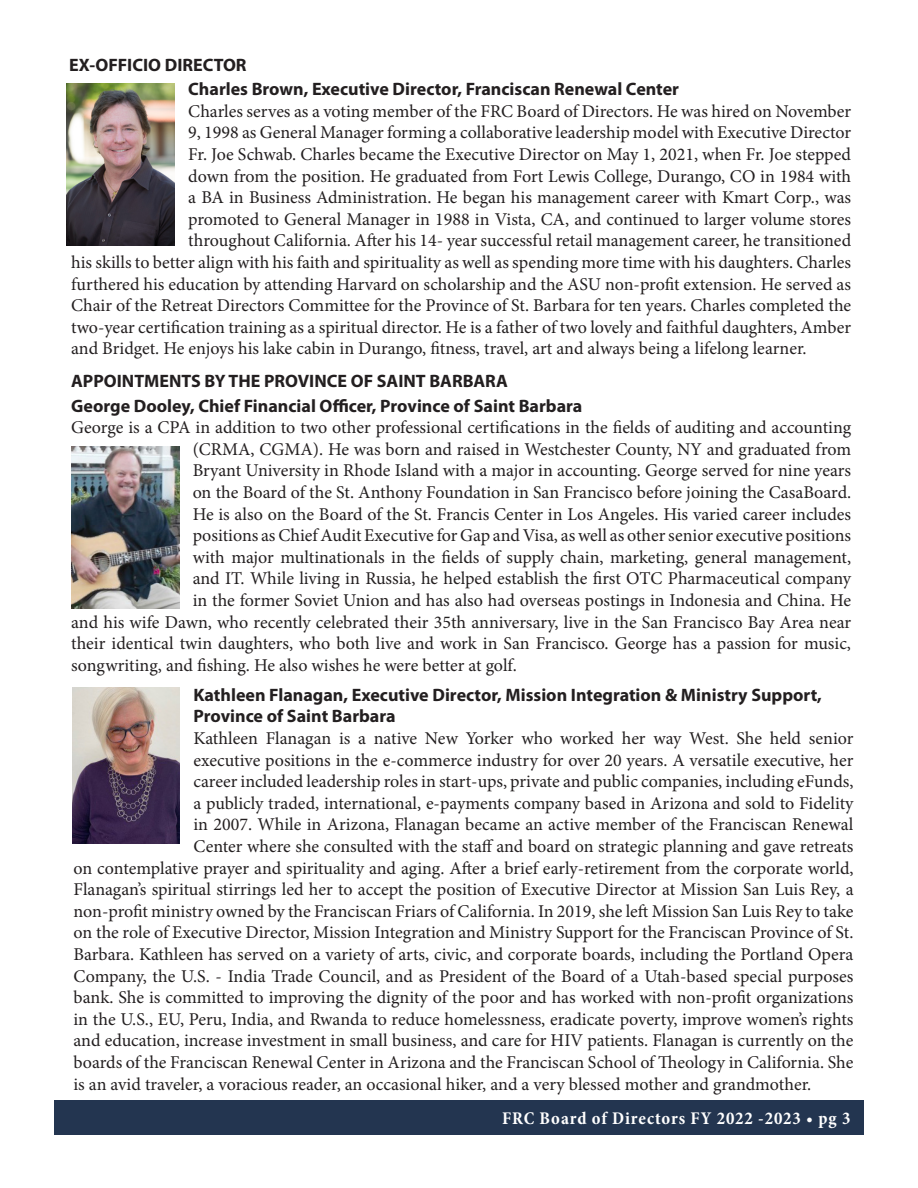
<style>
.page{position:relative;width:918px;height:1188px;background:#fff}
.page>*{position:absolute;margin:0;border:0;box-sizing:border-box;transform-origin:0 0}
.t1{font:18px "Minion Pro";color:#231f20}
.t2{font:700 18px "Myriad Pro";color:#231f20}
.t3{font:700 condensed 18px "Minion Pro";letter-spacing:.05em;color:#fff}
</style>
<div class="page">
<div style="left:54px;top:1100px;width:810px;height:34px;background:#233550"></div>
<img style="left:67px;top:83px;width:108px;height:162px">
<img style="left:71px;top:447px;width:108px;height:162px">
<img style="left:72px;top:687px;width:108px;height:156px">
<p class="t2" style="left:69px;top:53px;width:179px">EX-OFFICIO DIRECTOR</p>
<p class="t2" style="left:188px;top:77px;width:492px">Charles Brown, Executive Director, Franciscan Renewal Center</p>
<p class="t1" style="left:188px;top:99px;width:664px">Charles serves as a voting member of the FRC Board of Directors. He was hired on November</p>
<p class="t1" style="left:188px;top:121px;width:664px">9, 1998 as General Manager forming a collaborative leadership model with Executive Director</p>
<p class="t1" style="left:188px;top:142px;width:664px">Fr. Joe Schwab. Charles became the Executive Director on May 1, 2021, when Fr. Joe stepped</p>
<p class="t1" style="left:188px;top:164px;width:664px">down from the position. He graduated from Fort Lewis College, Durango, CO in 1984 with</p>
<p class="t1" style="left:188px;top:185px;width:664px">a BA in Business Administration. He began his management career with Kmart Corp., was</p>
<p class="t1" style="left:188px;top:207px;width:664px">promoted to General Manager in 1988 in Vista, CA, and continued to larger volume stores</p>
<p class="t1" style="left:188px;top:229px;width:664px">throughout California. After his 14- year successful retail management career, he transitioned</p>
<p class="t1" style="left:71px;top:250px;width:782px">his skills to better align with his faith and spirituality as well as spending more time with his daughters. Charles</p>
<p class="t1" style="left:71px;top:272px;width:781px">furthered his education by attending Harvard on scholarship and the ASU non-profit extension. He served as</p>
<p class="t1" style="left:71px;top:293px;width:782px">Chair of the Retreat Directors Committee for the Province of St. Barbara for ten years. Charles completed the</p>
<p class="t1" style="left:71px;top:315px;width:781px">two-year certification training as a spiritual director. He is a father of two lovely and faithful daughters, Amber</p>
<p class="t1" style="left:71px;top:337px;width:737px">and Bridget. He enjoys his lake cabin in Durango, fitness, travel, art and always being a lifelong learner.</p>
<p class="t2" style="left:71px;top:369px;width:438px">APPOINTMENTS BY THE PROVINCE OF SAINT BARBARA</p>
<p class="t2" style="left:71px;top:394px;width:513px">George Dooley, Chief Financial Officer, Province of Saint Barbara</p>
<p class="t1" style="left:71px;top:415px;width:782px">George is a CPA in addition to two other professional certifications in the fields of auditing and accounting</p>
<p class="t1" style="left:193px;top:437px;width:660px">(CRMA, CGMA). He was born and raised in Westchester County, NY and graduated from</p>
<p class="t1" style="left:193px;top:459px;width:660px">Bryant University in Rhode Island with a major in accounting. George served for nine years</p>
<p class="t1" style="left:193px;top:480px;width:660px">on the Board of the St. Anthony Foundation in San Francisco before joining the CasaBoard.</p>
<p class="t1" style="left:193px;top:502px;width:660px">He is also on the Board of the St. Francis Center in Los Angeles. His varied career includes</p>
<p class="t1" style="left:193px;top:523px;width:660px">positions as Chief Audit Executive for Gap and Visa, as well as other senior executive positions</p>
<p class="t1" style="left:193px;top:545px;width:660px">with major multinationals in the fields of supply chain, marketing, general management,</p>
<p class="t1" style="left:193px;top:567px;width:660px">and IT. While living in Russia, he helped establish the first OTC Pharmaceutical company</p>
<p class="t1" style="left:193px;top:588px;width:660px">in the former Soviet Union and has also had overseas postings in Indonesia and China. He</p>
<p class="t1" style="left:71px;top:610px;width:782px">and his wife Dawn, who recently celebrated their 35th anniversary, live in the San Francisco Bay Area near</p>
<p class="t1" style="left:71px;top:631px;width:781px">their identical twin daughters, who both live and work in San Francisco. George has a passion for music,</p>
<p class="t1" style="left:71px;top:653px;width:447px">songwriting, and fishing. He also wishes he were better at golf.</p>
<p class="t2" style="left:194px;top:683px;width:630px">Kathleen Flanagan, Executive Director, Mission Integration &amp; Ministry Support,</p>
<p class="t2" style="left:194px;top:705px;width:204px">Province of Saint Barbara</p>
<p class="t1" style="left:194px;top:726px;width:662px">Kathleen Flanagan is a native New Yorker who worked her way West. She held senior</p>
<p class="t1" style="left:194px;top:748px;width:661px">executive positions in the e-commerce industry for over 20 years. A versatile executive, her</p>
<p class="t1" style="left:194px;top:769px;width:661px">career included leadership roles in start-ups, private and public companies, including eFunds,</p>
<p class="t1" style="left:194px;top:791px;width:662px">a publicly traded, international, e-payments company based in Arizona and sold to Fidelity</p>
<p class="t1" style="left:194px;top:813px;width:661px">in 2007. While in Arizona, Flanagan became an active member of the Franciscan Renewal</p>
<p class="t1" style="left:194px;top:834px;width:662px">Center where she consulted with the staff and board on strategic planning and gave retreats</p>
<p class="t1" style="left:74px;top:856px;width:782px">on contemplative prayer and spirituality and aging. After a brief early-retirement from the corporate world,</p>
<p class="t1" style="left:74px;top:877px;width:782px">Flanagan’s spiritual stirrings led her to accept the position of Executive Director at Mission San Luis Rey, a</p>
<p class="t1" style="left:74px;top:899px;width:781px">non-profit ministry owned by the Franciscan Friars of California. In 2019, she left Mission San Luis Rey to take</p>
<p class="t1" style="left:74px;top:921px;width:781px">on the role of Executive Director, Mission Integration and Ministry Support for the Franciscan Province of St.</p>
<p class="t1" style="left:74px;top:942px;width:781px">Barbara. Kathleen has served on a variety of arts, civic, and corporate boards, including the Portland Opera</p>
<p class="t1" style="left:74px;top:964px;width:782px">Company, the U.S. - India Trade Council, and as President of the Board of a Utah-based special purposes</p>
<p class="t1" style="left:74px;top:985px;width:782px">bank. She is committed to improving the dignity of the poor and has worked with non-profit organizations</p>
<p class="t1" style="left:74px;top:1007px;width:782px">in the U.S., EU, Peru, India, and Rwanda to reduce homelessness, eradicate poverty, improve women’s rights</p>
<p class="t1" style="left:74px;top:1029px;width:781px">and education, increase investment in small business, and care for HIV patients. Flanagan is currently on the</p>
<p class="t1" style="left:74px;top:1050px;width:781px">boards of the Franciscan Renewal Center in Arizona and the Franciscan School of Theology in California. She</p>
<p class="t1" style="left:74px;top:1072px;width:739px">is an avid traveler, a voracious reader, an occasional hiker, and a very blessed mother and grandmother.</p>
<p class="t3" style="left:502px;top:1106px;width:350px">FRC Board of Directors FY 2022 -2023 • pg 3</p>
</div>
